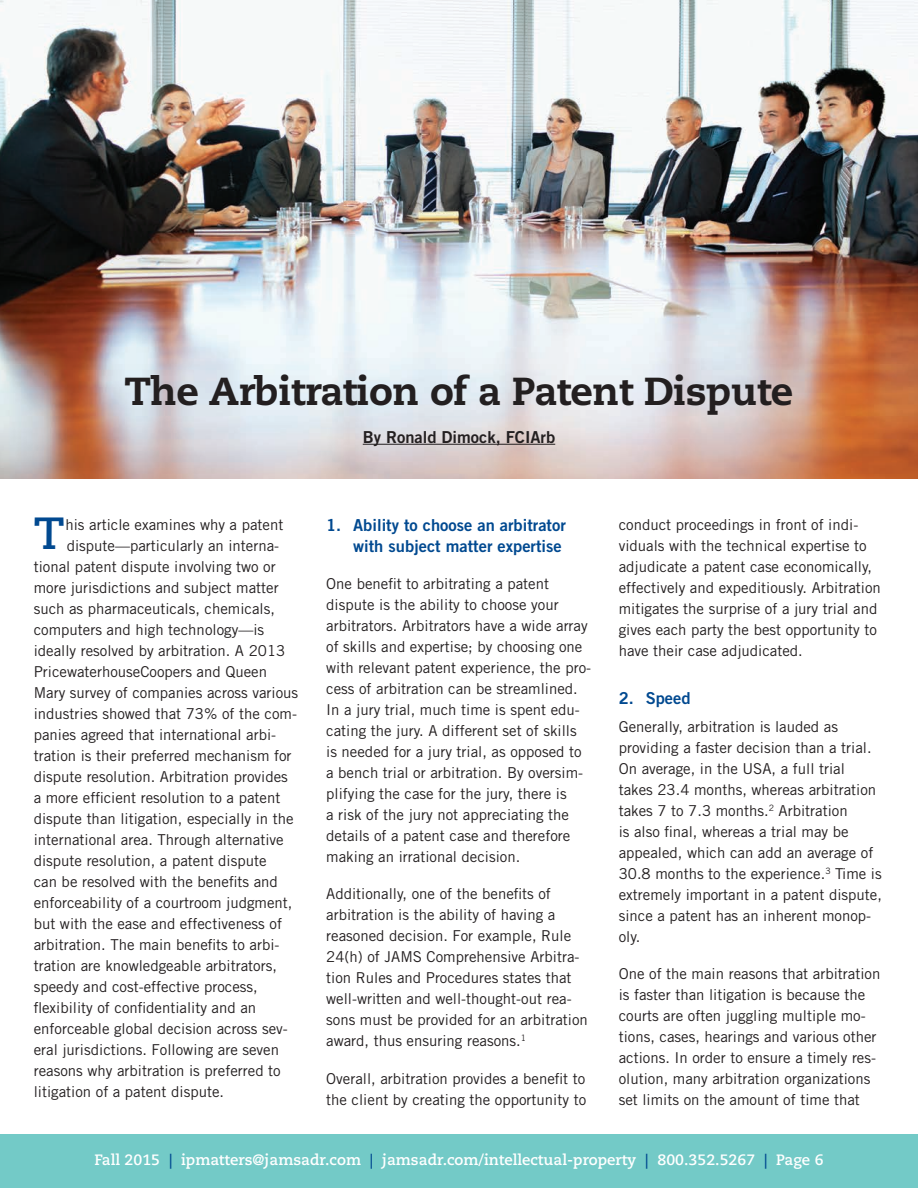
<style>
.page{position:relative;width:918px;height:1188px;background:#fff}
.page>*{position:absolute;margin:0;border:0;box-sizing:border-box;transform-origin:0 0}
.t1{font:700 45px "Caecilia";color:#014990}
.t2{font:800 39px "Caecilia";letter-spacing:-.01em;color:#231f20}
.t3{font:16.5px/21px "Trade Gothic LT Std Bd 2";color:#014990;text-align:right}
.t4{font:16.5px "Trade Gothic LT Std Bd 2";color:#231f20}
.t5{font:15px/21px "Trade Gothic LT Std";color:#231f20}
.t6{font:700 15px "Caecilia";color:#fff}
.s1{color:#014990}
</style>
<div class="page">
<div style="left:0;top:1134px;width:918px;height:54px;background:#73cac7"></div>
<svg style="left:0;top:0;width:851px;height:1px"></svg>
<img style="left:0;top:1px;width:918px;height:477px">
<hr style="left:363px;top:444px;width:192px;height:1px;background:#231f20">
<h2 class="t2" style="left:125px;top:368px;width:670px">The Arbitration of a Patent Dispute</h2>
<p class="t4" style="left:363px;top:426px;width:194px">By Ronald Dimock, FCIArb</p>
<h1 class="t1" style="left:34px;top:507px;width:32px">T</h1>
<p class="t5" style="left:65px;top:514px;width:219px">his article examines why a patent</p>
<p class="t5" style="left:67px;top:535px;width:214px">dispute—particularly an interna-</p>
<p class="t5" style="left:34px;top:556px;width:244px">tional patent dispute involving two or</p>
<p class="t5" style="left:34px;top:577px;width:246px">more jurisdictions and subject matter</p>
<p class="t5" style="left:34px;top:598px;width:243px">such as pharmaceuticals, chemicals,</p>
<p class="t5" style="left:34px;top:619px;width:232px">computers and high technology—is</p>
<p class="t5" style="left:34px;top:640px;width:253px">ideally resolved by arbitration. A 2013</p>
<p class="t5" style="left:34px;top:661px;width:235px">PricewaterhouseCoopers and Queen</p>
<p class="t5" style="left:34px;top:682px;width:266px">Mary survey of companies across various</p>
<p class="t5" style="left:34px;top:703px;width:265px">industries showed that 73% of the com-</p>
<p class="t5" style="left:34px;top:724px;width:244px">panies agreed that international arbi-</p>
<p class="t5" style="left:34px;top:745px;width:259px">tration is their preferred mechanism for</p>
<p class="t5" style="left:34px;top:766px;width:256px">dispute resolution. Arbitration provides</p>
<p class="t5" style="left:34px;top:787px;width:248px">a more efficient resolution to a patent</p>
<p class="t5" style="left:34px;top:808px;width:261px">dispute than litigation, especially in the</p>
<p class="t5" style="left:34px;top:829px;width:251px">international area. Through alternative</p>
<p class="t5" style="left:34px;top:850px;width:234px">dispute resolution, a patent dispute</p>
<p class="t5" style="left:34px;top:871px;width:246px">can be resolved with the benefits and</p>
<p class="t5" style="left:34px;top:892px;width:260px">enforceability of a courtroom judgment,</p>
<p class="t5" style="left:34px;top:913px;width:250px">but with the ease and effectiveness of</p>
<p class="t5" style="left:34px;top:934px;width:247px">arbitration. The main benefits to arbi-</p>
<p class="t5" style="left:34px;top:955px;width:245px">tration are knowledgeable arbitrators,</p>
<p class="t5" style="left:34px;top:976px;width:226px">speedy and cost-effective process,</p>
<p class="t5" style="left:34px;top:997px;width:224px">flexibility of confidentiality and an</p>
<p class="t5" style="left:34px;top:1018px;width:256px">enforceable global decision across sev-</p>
<p class="t5" style="left:34px;top:1039px;width:247px">eral jurisdictions. Following are seven</p>
<p class="t5" style="left:34px;top:1060px;width:249px">reasons why arbitration is preferred to</p>
<p class="t5" style="left:34px;top:1081px;width:192px">litigation of a patent dispute.</p>
<p class="t3" style="left:326px;top:514px;width:241px">1. Ability to choose an arbitrator with subject matter expertise</p>
<p class="t5" style="left:326px;top:573px;width:266px">One benefit to arbitrating a patent dispute is the ability to choose your arbitrators. Arbitrators have a wide array of skills and expertise; by choosing one with relevant patent experience, the pro&shy;cess of arbitration can be streamlined.<br>In a jury trial, much time is spent edu&shy;cating the jury. A different set of skills is needed for a jury trial, as opposed to a bench trial or arbitration. By oversim&shy;plifying the case for the jury, there is<br>a risk of the jury not appreciating the details of a patent case and therefore making an irrational decision.</p>
<p class="t5" style="left:326px;top:883px;width:263px">Additionally, one of the benefits of arbitration is the ability of having a reasoned decision. For example, Rule 24(h) of JAMS Comprehensive Arbitra&shy;tion Rules and Procedures states that well-written and well-thought-out rea&shy;sons must be provided for an arbitration award, thus ensuring reasons.<sup>1</sup></p>
<p class="t5" style="left:326px;top:1068px;width:261px">Overall, arbitration provides a benefit to the client by creating the opportunity to</p>
<p class="t5" style="left:619px;top:514px;width:264px">conduct proceedings in front of indi&shy;viduals with the technical expertise to adjudicate a patent case economically, effectively and expeditiously. Arbitration mitigates the surprise of a jury trial and gives each party the best opportunity to have their case adjudicated.</p>
<p class="t3" style="left:619px;top:687px;width:73px">2. Speed</p>
<p class="t5" style="left:619px;top:716px;width:265px">Generally, arbitration is lauded as providing a faster decision than a trial.<br>On average, in the USA, a full trial takes 23.4 months, whereas arbitration takes 7 to 7.3 months.<sup>2</sup> Arbitration<br>is also final, whereas a trial may be appealed, which can add an average of 30.8 months to the experience.<sup>3</sup> Time is extremely important in a patent dispute, since a patent has an inherent monop&shy;oly.</p>
<p class="t5" style="left:619px;top:963px;width:263px">One of the main reasons that arbitration is faster than litigation is because the courts are often juggling multiple mo&shy;tions, cases, hearings and various other actions. In order to ensure a timely res&shy;olution, many arbitration organizations set limits on the amount of time that</p>
<p class="t6" style="left:94px;top:1151px;width:731px">Fall 2015 <span class="s1">|</span> ipmatters@jamsadr.com <span class="s1">|</span> jamsadr.com/intellectual-property <span class="s1">|</span> 800.352.5267 <span class="s1">|</span> Page 6</p>
</div>
